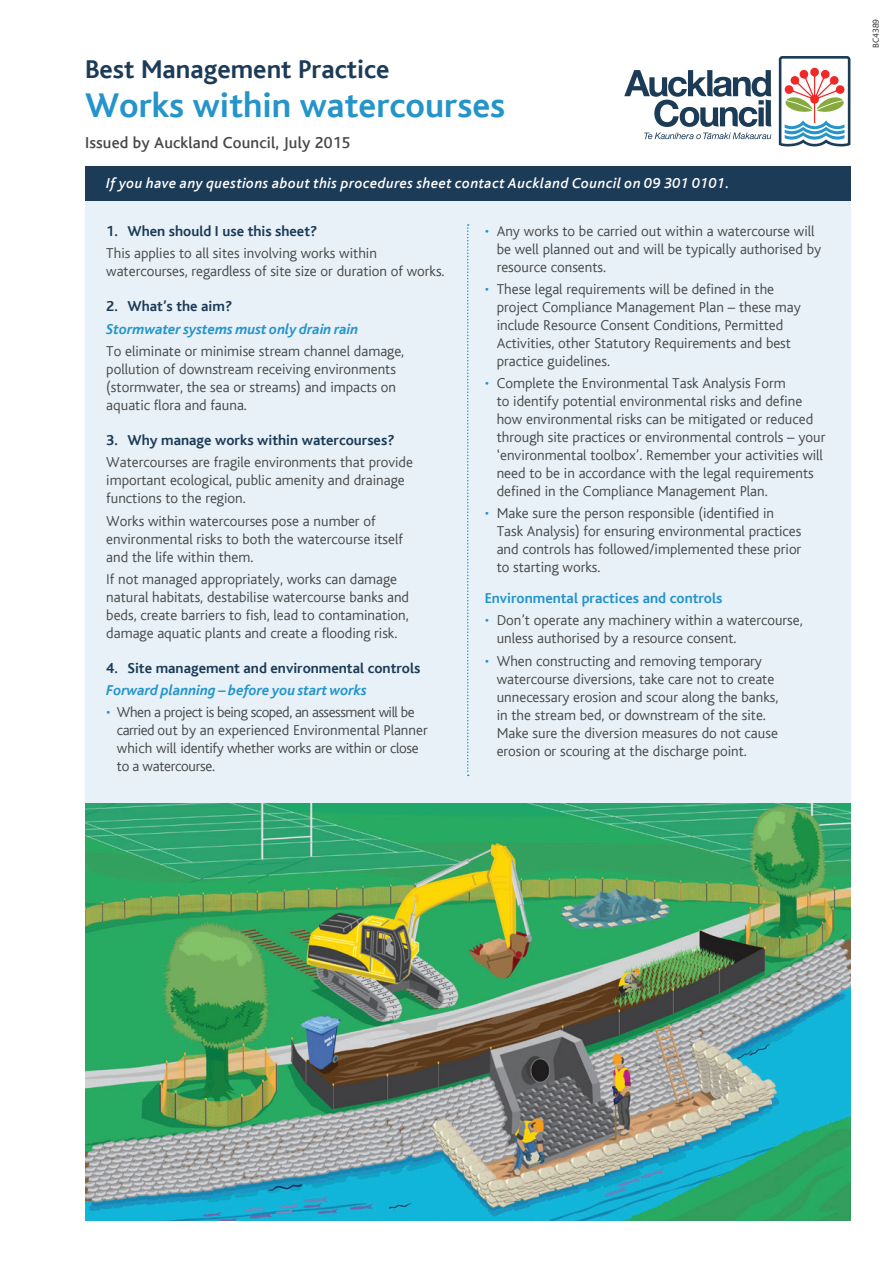
<style>
.page{position:relative;width:893px;height:1263px;background:#fff}
.page>*{position:absolute;margin:0;border:0;box-sizing:border-box;transform-origin:0 0}
.t1{font:700 36px "AC Bliss";color:#2494ca}
.t2{font:700 27px "AC Bliss";color:#1c3b57}
.t3{font:500 16.5px "AC Bliss";letter-spacing:.01em;color:#464748}
.t4{font:300 15px/18px "AC Bliss";color:#464748}
.t5{font:300 15px/18px "AC Bliss";letter-spacing:-.02em;color:#464748}
.t6{font:700 15px "AC Bliss";color:#1c3b57}
.t7{font:italic 500 15px "AC Bliss";letter-spacing:.03em;color:#fff}
.t8{font:italic 700 15px "AC Bliss";color:#2494ca}
.t9{font:700 15px "AC Bliss";color:#2494ca}
.t10{font:9px "AC Bliss";color:#464748}
.s1{color:#2494ca}
</style>
<div class="page">
<div style="left:85px;top:201px;width:765px;height:620px;background:#e8f1f8"></div>
<div style="left:85px;top:166px;width:765px;height:35px;background:#1c3b57"></div>
<img style="left:85px;top:804px;width:765px;height:416px">
<svg style="left:467px;top:224px;width:2px;height:552px"></svg>
<svg style="left:779px;top:56px;width:71px;height:90px"></svg>
<svg style="left:624px;top:70px;width:147px;height:57px"></svg>
<svg style="left:644px;top:133px;width:127px;height:6px"></svg>
<h2 class="t2" style="left:85px;top:55px;width:306px">Best Management Practice</h2>
<h1 class="t1" style="left:85px;top:86px;width:422px">Works within watercourses</h1>
<p class="t3" style="left:85px;top:134px;width:267px">Issued by Auckland Council, July 2015</p>
<p class="t7" style="left:106px;top:176px;width:625px">If you have any questions about this procedures sheet contact Auckland Council on 09 301 0101.</p>
<p class="t6" style="left:106px;top:223px;width:213px">1. When should I use this sheet?</p>
<p class="t4" style="left:106px;top:245px;width:340px">This applies to all sites involving works within watercourses, regardless of site size or duration of works.</p>
<p class="t6" style="left:106px;top:299px;width:127px">2. What’s the aim?</p>
<p class="t8" style="left:106px;top:321px;width:254px">Stormwater systems must only drain rain</p>
<p class="t4" style="left:106px;top:342px;width:299px">To eliminate or minimise stream channel damage, pollution of downstream receiving environments (stormwater, the sea or streams) and impacts on aquatic flora and fauna.</p>
<p class="t6" style="left:106px;top:432px;width:290px">3. Why manage works within watercourses?</p>
<p class="t4" style="left:106px;top:454px;width:308px">Watercourses are fragile environments that provide important ecological, public amenity and drainage functions to the region.</p>
<p class="t4" style="left:106px;top:512px;width:298px">Works within watercourses pose a number of environmental risks to both the watercourse itself and the life within them.</p>
<p class="t4" style="left:106px;top:570px;width:304px">If not managed appropriately, works can damage natural habitats, destabilise watercourse banks and beds, create barriers to fish, lead to contamination, damage aquatic plants and create a flooding risk.</p>
<p class="t6" style="left:106px;top:660px;width:316px">4. Site management and environmental controls</p>
<p class="t8" style="left:106px;top:682px;width:262px">Forward planning – before you start works</p>
<p class="t5" style="left:117px;top:704px;width:312px;text-indent:-11px"><span class="s1">•</span> When a project is being scoped, an assessment will be carried out by an experienced Environmental Planner which will identify whether works are within or close to a watercourse.</p>
<p class="t4" style="left:497px;top:222px;width:326px;text-indent:-12px"><span class="s1">•</span> Any works to be carried out within a watercourse will be well planned out and will be typically authorised by resource consents.</p>
<p class="t4" style="left:497px;top:280px;width:306px;text-indent:-12px"><span class="s1">•</span> These legal requirements will be defined in the project Compliance Management Plan – these may include Resource Consent Conditions, Permitted Activities, other Statutory Requirements and best practice guidelines.</p>
<p class="t4" style="left:497px;top:375px;width:330px;text-indent:-12px"><span class="s1">•</span> Complete the Environmental Task Analysis Form<br>to identify potential environmental risks and define how environmental risks can be mitigated or reduced through site practices or environmental controls – your ‘environmental toolbox’. Remember your activities will need to be in accordance with the legal requirements defined in the Compliance Management Plan.</p>
<p class="t4" style="left:497px;top:505px;width:306px;text-indent:-12px"><span class="s1">•</span> Make sure the person responsible (identified in Task Analysis) for ensuring environmental practices and controls has followed/implemented these prior to starting works.</p>
<p class="t9" style="left:485px;top:590px;width:239px">Environmental practices and controls</p>
<p class="t4" style="left:497px;top:612px;width:308px;text-indent:-12px"><span class="s1">•</span> Don’t operate any machinery within a watercourse, unless authorised by a resource consent.</p>
<p class="t4" style="left:497px;top:652px;width:283px;text-indent:-12px"><span class="s1">•</span> When constructing and removing temporary watercourse diversions, take care not to create unnecessary erosion and scour along the banks, in the stream bed, or downstream of the site.<br>Make sure the diversion measures do not cause erosion or scouring at the discharge point.</p>
<p class="t10" style="left:871px;top:48px;width:30px;rotate:-90deg">BC4389</p>
</div>
